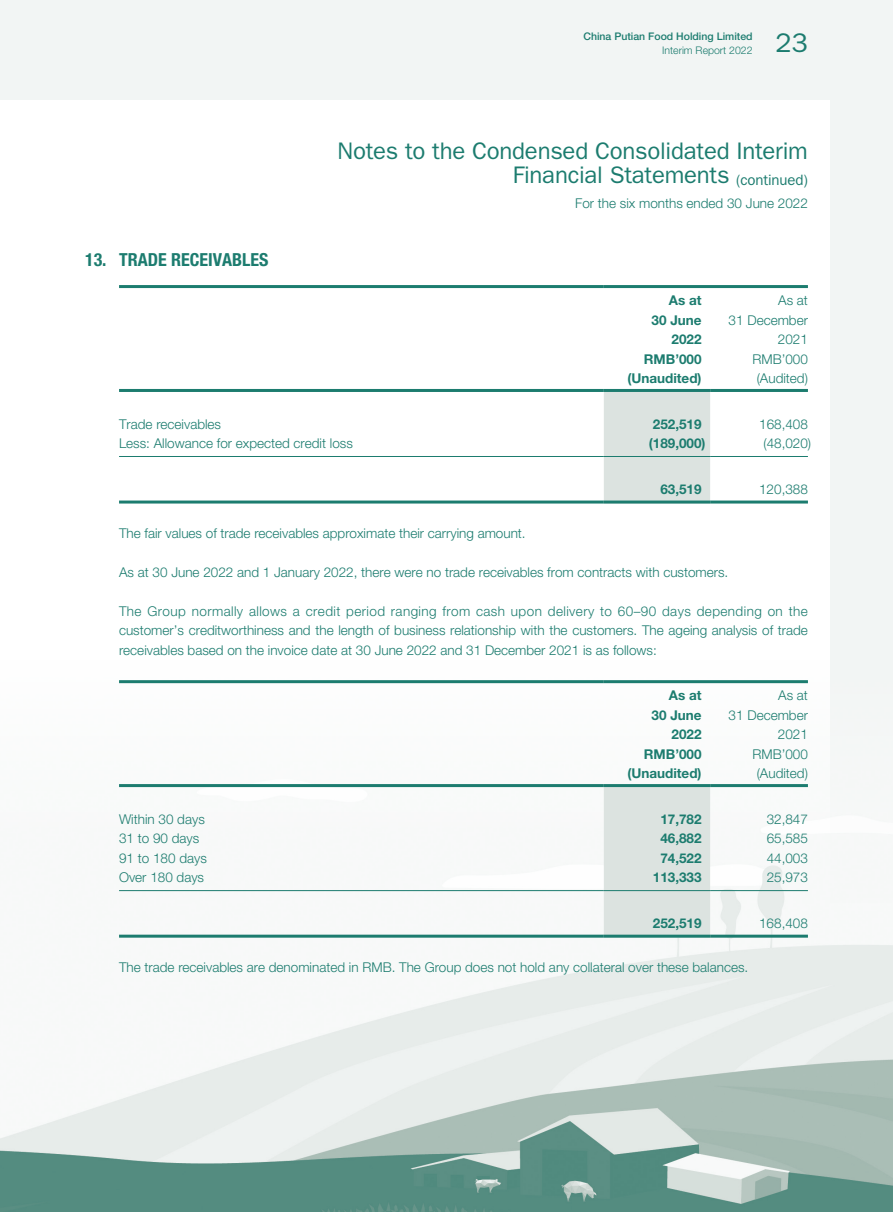
<style>
.page{position:relative;width:893px;height:1212px;background:#f2f5f4}
.page>*{position:absolute;margin:0;border:0;box-sizing:border-box;transform-origin:0 0}
.t1{font:27px "ITC Franklin Gothic Std";color:#1c7c6f}
.t2{font:24px/24px "ITC Franklin Gothic Std";letter-spacing:-.01em;color:#1c7c6f;text-align:right}
.t3{font:700 condensed 18px "Helvetica Neue LT Std";color:#1c7c6f}
.t4{font:300 13.5px/19.5px "Helvetica Neue LT Std";color:#1c7c6f;text-align:right}
.t5{font:700 13.5px/19.5px "Helvetica Neue LT Std";color:#1c7c6f;text-align:right}
.t6{font:500 10.5px "Helvetica Neue LT Std";color:#1c7c6f}
.t7{font:300 10.5px "Helvetica Neue LT Std";color:#1c7c6f}
.s1{font-size:15px}
</style>
<div class="page">
<div style="left:0;top:101px;width:829px;height:1111px;background:#fff"></div>
<img style="left:0;top:657px;width:893px;height:555px">
<div style="left:604px;top:392px;width:106px;height:108px;background:#dce3e0"></div>
<hr style="left:119px;top:285px;width:485px;height:3px;background:#1c7c6f">
<hr style="left:604px;top:285px;width:204px;height:3px;background:#1c7c6f">
<hr style="left:119px;top:389px;width:485px;height:3px;background:#1c7c6f">
<hr style="left:604px;top:389px;width:106px;height:3px;background:#1c7c6f">
<hr style="left:710px;top:389px;width:98px;height:3px;background:#1c7c6f">
<hr style="left:119px;top:456px;width:485px;height:1px;background:#1c7c6f">
<hr style="left:604px;top:456px;width:106px;height:1px;background:#1c7c6f">
<hr style="left:710px;top:456px;width:98px;height:1px;background:#1c7c6f">
<hr style="left:119px;top:500px;width:485px;height:3px;background:#1c7c6f">
<hr style="left:604px;top:500px;width:106px;height:3px;background:#1c7c6f">
<hr style="left:710px;top:500px;width:98px;height:3px;background:#1c7c6f">
<div style="left:604px;top:787px;width:106px;height:148px;background:#dce3e0"></div>
<hr style="left:119px;top:680px;width:485px;height:3px;background:#1c7c6f">
<hr style="left:604px;top:680px;width:204px;height:3px;background:#1c7c6f">
<hr style="left:119px;top:784px;width:485px;height:3px;background:#1c7c6f">
<hr style="left:604px;top:784px;width:106px;height:3px;background:#1c7c6f">
<hr style="left:710px;top:784px;width:98px;height:3px;background:#1c7c6f">
<hr style="left:119px;top:890px;width:485px;height:1px;background:#1c7c6f">
<hr style="left:604px;top:890px;width:106px;height:1px;background:#1c7c6f">
<hr style="left:710px;top:890px;width:98px;height:1px;background:#1c7c6f">
<hr style="left:119px;top:935px;width:485px;height:3px;background:#1c7c6f">
<hr style="left:604px;top:935px;width:106px;height:3px;background:#1c7c6f">
<hr style="left:710px;top:935px;width:98px;height:3px;background:#1c7c6f">
<p class="t6" style="left:583px;top:30px;width:171px">China Putian Food Holding Limited</p>
<p class="t7" style="left:662px;top:44px;width:92px">Interim Report 2022</p>
<h1 class="t1" style="left:775px;top:27px;width:34px">23</h1>
<h2 class="t2" style="left:337px;top:139px;width:472px">Notes to the Condensed Consolidated Interim<br>Financial Statements <span class="s1">(continued)</span></h2>
<h3 class="t3" style="left:85px;top:249px;width:185px">13. TRADE RECEIVABLES</h3>
<p class="t4" style="left:575px;top:193px;width:234px">For the six months ended 30 June 2022</p>
<p class="t5" style="left:652px;top:290px;width:52px">As at<br>30 June<br>2022</p>
<p class="t4" style="left:729px;top:290px;width:81px">As at<br>31 December<br>2021</p>
<p class="t5" style="left:644px;top:349px;width:59px">RMB’000</p>
<p class="t4" style="left:752px;top:349px;width:57px">RMB’000</p>
<p class="t5" style="left:627px;top:368px;width:76px">(Unaudited)</p>
<p class="t4" style="left:757px;top:368px;width:53px">(Audited)</p>
<p class="t4" style="left:119px;top:414px;width:104px">Trade receivables</p>
<p class="t5" style="left:653px;top:414px;width:50px">252,519</p>
<p class="t4" style="left:759px;top:414px;width:50px">168,408</p>
<p class="t4" style="left:119px;top:433px;width:235px">Less: Allowance for expected credit loss</p>
<p class="t5" style="left:649px;top:433px;width:58px">(189,000)</p>
<p class="t4" style="left:763px;top:433px;width:49px">(48,020)</p>
<p class="t5" style="left:660px;top:479px;width:43px">63,519</p>
<p class="t4" style="left:759px;top:479px;width:50px">120,388</p>
<p class="t4" style="left:119px;top:523px;width:408px">The fair values of trade receivables approximate their carrying amount.</p>
<p class="t4" style="left:119px;top:562px;width:611px">As at 30 June 2022 and 1 January 2022, there were no trade receivables from contracts with customers.</p>
<p class="t4" style="left:119px;top:601px;width:690px;text-align:justify">The Group normally allows a credit period ranging from cash upon delivery to 60–90 days depending on the customer’s creditworthiness and the length of business relationship with the customers. The ageing analysis of trade receivables based on the invoice date at 30 June 2022 and 31 December 2021 is as follows:</p>
<p class="t5" style="left:652px;top:685px;width:52px">As at<br>30 June<br>2022</p>
<p class="t4" style="left:729px;top:685px;width:81px">As at<br>31 December<br>2021</p>
<p class="t5" style="left:644px;top:744px;width:59px">RMB’000</p>
<p class="t4" style="left:752px;top:744px;width:57px">RMB’000</p>
<p class="t5" style="left:627px;top:763px;width:76px">(Unaudited)</p>
<p class="t4" style="left:757px;top:763px;width:53px">(Audited)</p>
<p class="t4" style="left:119px;top:809px;width:87px">Within 30 days</p>
<p class="t5" style="left:660px;top:809px;width:43px">17,782</p>
<p class="t4" style="left:767px;top:809px;width:43px">32,847</p>
<p class="t4" style="left:119px;top:828px;width:82px">31 to 90 days</p>
<p class="t5" style="left:660px;top:828px;width:43px">46,882</p>
<p class="t4" style="left:767px;top:828px;width:43px">65,585</p>
<p class="t4" style="left:119px;top:848px;width:89px">91 to 180 days</p>
<p class="t5" style="left:660px;top:848px;width:43px">74,522</p>
<p class="t4" style="left:767px;top:848px;width:43px">44,003</p>
<p class="t4" style="left:119px;top:867px;width:87px">Over 180 days</p>
<p class="t5" style="left:653px;top:867px;width:50px">113,333</p>
<p class="t4" style="left:767px;top:867px;width:43px">25,973</p>
<p class="t5" style="left:653px;top:913px;width:50px">252,519</p>
<p class="t4" style="left:759px;top:913px;width:50px">168,408</p>
<p class="t4" style="left:119px;top:957px;width:631px">The trade receivables are denominated in RMB. The Group does not hold any collateral over these balances.</p>
</div>
